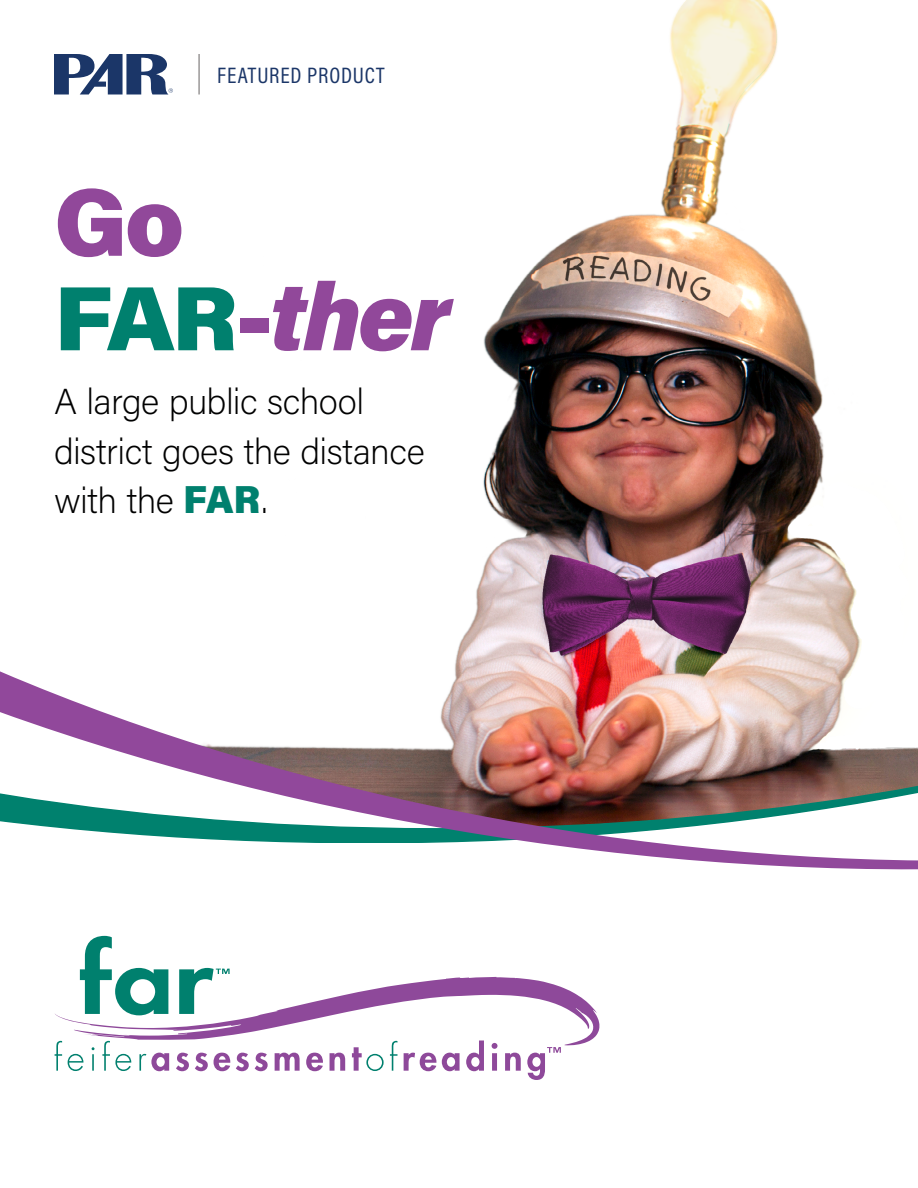
<style>
.page{position:relative;width:918px;height:1188px;background:#fff}
.page>*{position:absolute;margin:0;border:0;box-sizing:border-box;transform-origin:0 0}
.t1{font:italic 900 96px/94.5px "Acumin Pro";color:#91489a}
.t2{font:200 36px/49.5px "Acumin Pro";letter-spacing:-.015em;color:#000101}
.t3{font:22.5px "Acumin Variable Concept";letter-spacing:.04em;color:#1b3668}
.s1{font-style:normal}
.s2{font-style:normal;font-size:91.2px;color:#00806e}
.s3{font-weight:900;font-size:39px;color:#00806e}
.s4{font-size:39px}
</style>
<div class="page">
<img style="left:198px;top:0;width:652px;height:579px">
<img style="left:0;top:579px;width:918px;height:291px">
<svg style="left:54px;top:936px;width:546px;height:144px"></svg>
<svg style="left:54px;top:54px;width:119px;height:41px"></svg>
<hr style="left:199px;top:54px;width:1px;height:40px;background:#686464">
<p class="t3" style="left:217px;top:59px;width:169px">FEATURED PRODUCT</p>
<h1 class="t1" style="left:54px;top:170px;width:399px"><span class="s1">Go<br></span><span class="s2">FAR</span><span class="s1">-</span>ther</h1>
<p class="t2" style="left:54px;top:376px;width:372px">A large public school district goes the distance with the <span class="s3">FAR</span><span class="s4">.</span></p>
</div>
